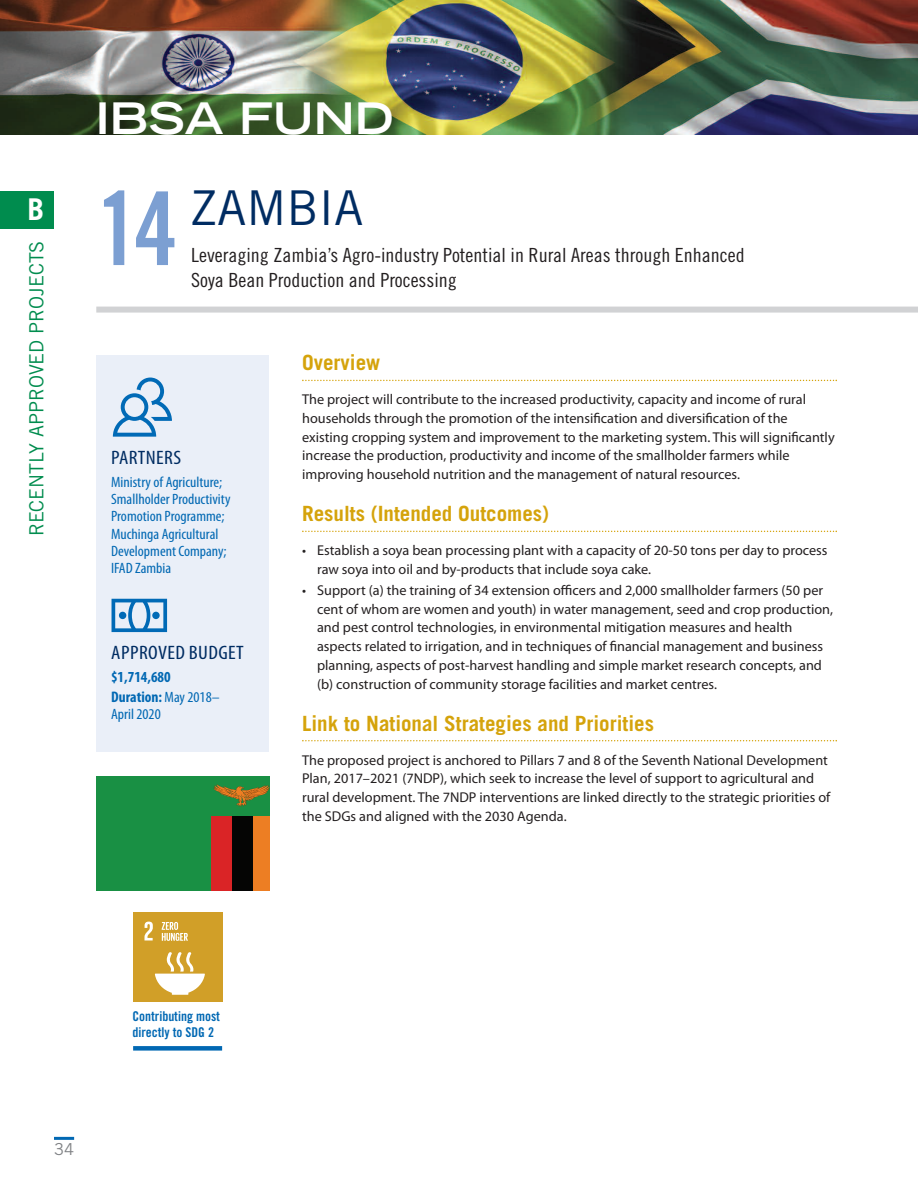
<style>
.page{position:relative;width:918px;height:1188px;background:#fff}
.page>*{position:absolute;margin:0;border:0;box-sizing:border-box;transform-origin:0 0}
.t1{font:102px "Trade Gothic Bold Cond Twenty";color:#7c9fd2;scale:.95 1}
.t2{font:48px "Trade Gothic";color:#002c62}
.t3{font:700 expanded 43.5px "Trade Gothic LH";color:#fff}
.t4{font:700 30px "Trade Gothic";color:#fff}
.t5{font:700 21px "Trade Gothic";color:#d5a30b}
.t6{font:19.5px/25.5px "Trade Gothic Cond Eighteen";color:#231f20;scale:1.04 1}
.t7{font:19.5px "Trade Gothic";color:#008c4e}
.t8{font:condensed 19.5px "Myriad Pro";letter-spacing:.02em;color:#002c62;scale:1.1 1}
.t9{font:16.5px "Trade Gothic";color:#808285}
.t10{font:700 condensed 15.3px/20.5px "Myriad Pro";color:#0168b3}
.t11{font:condensed 15px/17.2px "Myriad Pro";color:#0168b3;scale:1.05 1}
.t12{font:14.25px/18.8px "Myriad Pro";color:#231f20}
.t13{font:13.5px/16.5px "Trade Gothic Bold Cond Twenty";color:#0168b3}
.s1{font-weight:400;font-size:15px}
</style>
<div class="page">
<hr style="left:54px;top:1137px;width:20px;height:3px;background:#0168b3">
<img style="left:0;top:0;width:918px;height:134px">
<div style="left:96px;top:355px;width:173px;height:397px;background:#eaeff8"></div>
<svg style="left:302px;top:380px;width:535px;height:1px"></svg>
<svg style="left:302px;top:531px;width:535px;height:1px"></svg>
<svg style="left:302px;top:740px;width:535px;height:1px"></svg>
<div style="left:96px;top:307px;width:822px;height:6px;background:#d1d2d4"></div>
<div style="left:96px;top:777px;width:174px;height:114px;background:#199044"></div>
<svg style="left:214px;top:784px;width:56px;height:23px"></svg>
<div style="left:253px;top:816px;width:17px;height:75px;background:#ed7e23"></div>
<div style="left:232px;top:816px;width:21px;height:75px;background:#050504"></div>
<div style="left:211px;top:816px;width:21px;height:75px;background:#da2426"></div>
<svg style="left:113px;top:378px;width:59px;height:59px"></svg>
<svg style="left:112px;top:599px;width:55px;height:33px"></svg>
<div style="left:133px;top:912px;width:90px;height:90px;background:#d19f28"></div>
<svg style="left:155px;top:952px;width:50px;height:43px"></svg>
<svg style="left:145px;top:922px;width:8px;height:18px"></svg>
<svg style="left:162px;top:922px;width:26px;height:19px"></svg>
<div style="left:133px;top:1046px;width:89px;height:5px;background:#0168b3"></div>
<div style="left:0;top:191px;width:54px;height:37px;background:#008c4e"></div>
<h3 class="t4" style="left:28px;top:198px;width:18px">B</h3>
<h3 class="t7" style="left:29px;top:536px;width:297px;rotate:-90deg">RECENTLY APPROVED PROJECTS</h3>
<h3 class="t3" style="left:95px;top:103px;width:300px">IBSA FUND</h3>
<h1 class="t1" style="left:96px;top:191px;width:87px">14</h1>
<h2 class="t2" style="left:190px;top:190px;width:175px">ZAMBIA</h2>
<h3 class="t6" style="left:191px;top:244px;width:534px">Leveraging Zambia’s Agro-industry Potential in Rural Areas through Enhanced<br>Soya Bean Production and Processing</h3>
<h3 class="t8" style="left:111px;top:451px;width:65px">pArtners</h3>
<p class="t11" style="left:111px;top:475px;width:115px">Ministry of Agriculture; smallholder productivity promotion programme;<br>Muchinga Agricultural development Company;<br>IFAd Zambia</p>
<h3 class="t8" style="left:111px;top:646px;width:122px">Approved Budget</h3>
<p class="t10" style="left:111px;top:668px;width:110px">$1,714,680<br>Duration: <span class="s1">May 2018–</span></p>
<p class="t11" style="left:111px;top:707px;width:49px">April 2020</p>
<h3 class="t5" style="left:302px;top:355px;width:80px">Overview</h3>
<p class="t12" style="left:302px;top:391px;width:534px">The project will contribute to the increased productivity, capacity and income of rural households through the promotion of the intensification and diversification of the existing cropping system and improvement to the marketing system. This will significantly increase the production, productivity and income of the smallholder farmers while improving household nutrition and the management of natural resources.</p>
<h3 class="t5" style="left:302px;top:506px;width:249px">Results (Intended Outcomes)</h3>
<p class="t12" style="left:317px;top:542px;width:512px;text-indent:-15px">• Establish a soya bean processing plant with a capacity of 20-50 tons per day to process raw soya into oil and by-products that include soya cake.</p>
<p class="t12" style="left:317px;top:582px;width:518px;text-indent:-15px">• Support (a) the training of 34 extension officers and 2,000 smallholder farmers (50 per cent of whom are women and youth) in water management, seed and crop production, and pest control technologies, in environmental mitigation measures and health aspects related to irrigation, and in techniques of financial management and business planning, aspects of post-harvest handling and simple market research concepts, and (b) construction of community storage facilities and market centres.</p>
<h3 class="t5" style="left:302px;top:715px;width:353px">Link to National Strategies and Priorities</h3>
<p class="t12" style="left:302px;top:751px;width:530px">The proposed project is anchored to Pillars 7 and 8 of the Seventh National Development Plan, 2017–2021 (7NDP), which seek to increase the level of support to agricultural and rural development. The 7NDP interventions are linked directly to the strategic priorities of the SDGs and aligned with the 2030 Agenda.</p>
<p class="t9" style="left:54px;top:1143px;width:22px">34</p>
<p class="t13" style="left:132px;top:1009px;width:89px">Contributing most directly to SDG 2</p>
</div>
